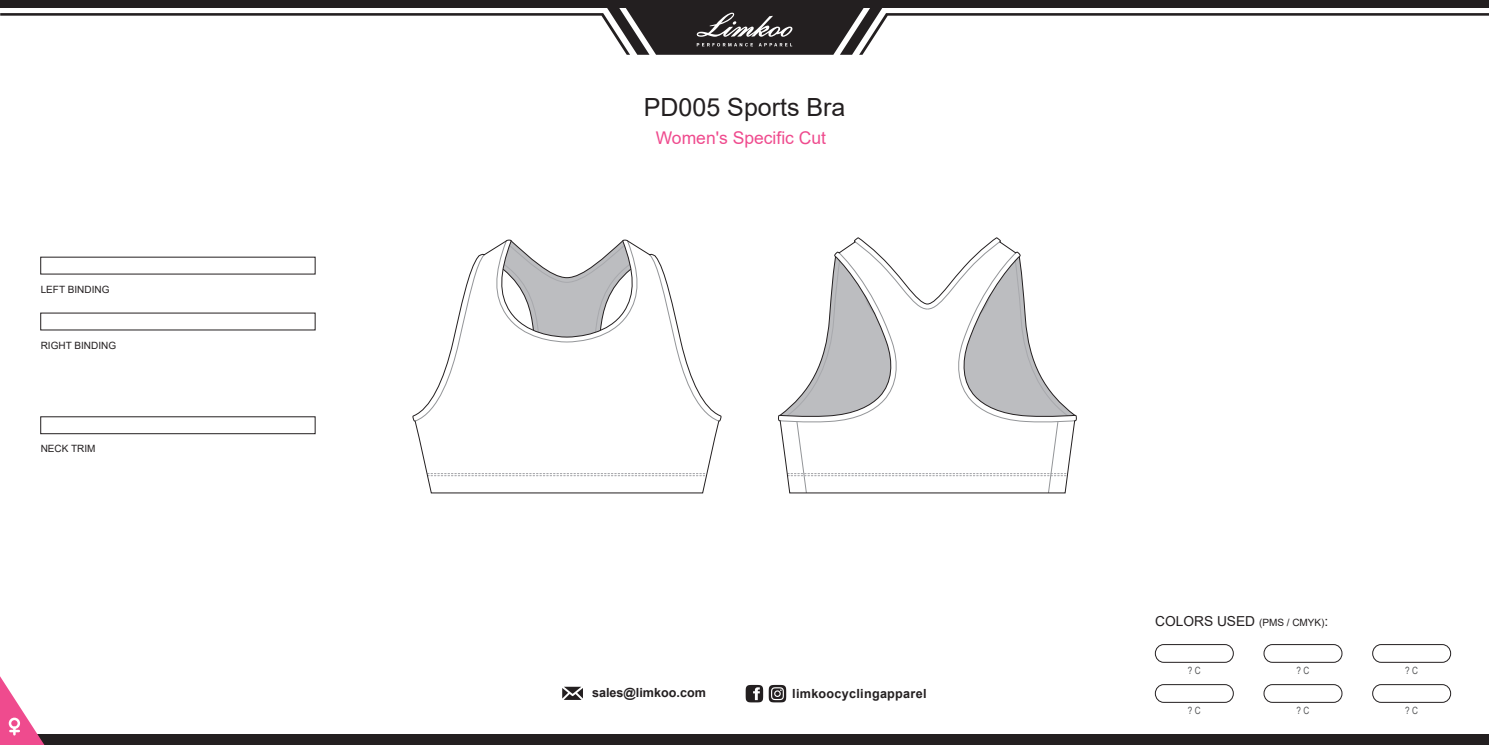
<style>
.page{position:relative;width:1489px;height:745px;background:#fff}
.page>*{position:absolute;margin:0;border:0;box-sizing:border-box;transform-origin:0 0}
.t1{font:25px "Arial";color:#231f20}
.t2{font:17.5px "Arial";color:#ef4b8e}
.t3{font:13.75px "Arial";color:#231f20}
.t4{font:700 12.62px "Arial";letter-spacing:.02em;color:#231f20}
.t5{font:700 12.62px "Arial";color:#231f20}
.t6{font:10px "Arial";color:#231f20}
.t7{font:10px "Arial Narrow";color:#545557}
.s1{font-size:10px}
</style>
<div class="page">
<div style="left:40px;top:416px;width:275px;height:18px;border:1px solid #231f20"></div>
<svg style="left:412px;top:239px;width:309px;height:254px"></svg>
<svg style="left:778px;top:237px;width:299px;height:256px"></svg>
<svg style="left:0;top:7px;width:1488px;height:48px"></svg>
<div style="left:0;top:0;width:1488px;height:7px;background:#231f20"></div>
<div style="left:0;top:733px;width:1488px;height:11px;background:#231f20"></div>
<div style="left:1263px;top:643px;width:79px;height:19px;border:1px solid #231f20;border-radius:9px"></div>
<div style="left:1372px;top:643px;width:78px;height:19px;border:1px solid #231f20;border-radius:9px"></div>
<div style="left:1154px;top:643px;width:79px;height:19px;border:1px solid #231f20;border-radius:9px"></div>
<div style="left:1263px;top:683px;width:79px;height:19px;border:1px solid #231f20;border-radius:9px"></div>
<div style="left:1372px;top:683px;width:78px;height:19px;border:1px solid #231f20;border-radius:9px"></div>
<div style="left:1154px;top:683px;width:79px;height:19px;border:1px solid #231f20;border-radius:9px"></div>
<svg style="left:0;top:676px;width:44px;height:68px"></svg>
<svg style="left:562px;top:686px;width:21px;height:13px"></svg>
<svg style="left:745px;top:684px;width:41px;height:18px"></svg>
<p class="t6" style="left:41px;top:282px;width:70px">LEFT BINDING</p>
<p class="t6" style="left:41px;top:338px;width:77px">RIGHT BINDING</p>
<p class="t6" style="left:41px;top:441px;width:56px">NECK TRIM</p>
<h1 class="t1" style="left:644px;top:90px;width:203px">PD005 Sports Bra</h1>
<h2 class="t2" style="left:655px;top:126px;width:172px">Women's Specific Cut</h2>
<p class="t5" style="left:592px;top:683px;width:115px">sales@limkoo.com</p>
<p class="t4" style="left:792px;top:684px;width:136px">limkoocyclingapparel</p>
<h3 class="t3" style="left:1154px;top:611px;width:175px">COLORS USED <span class="s1">(PMS / CMYK)</span>:</h3>
<p class="t7" style="left:1187px;top:663px;width:14px">? C</p>
<p class="t7" style="left:1296px;top:663px;width:14px">? C</p>
<p class="t7" style="left:1405px;top:663px;width:14px">? C</p>
<p class="t7" style="left:1187px;top:703px;width:14px">? C</p>
<p class="t7" style="left:1296px;top:703px;width:14px">? C</p>
<p class="t7" style="left:1405px;top:703px;width:14px">? C</p>
</div>
